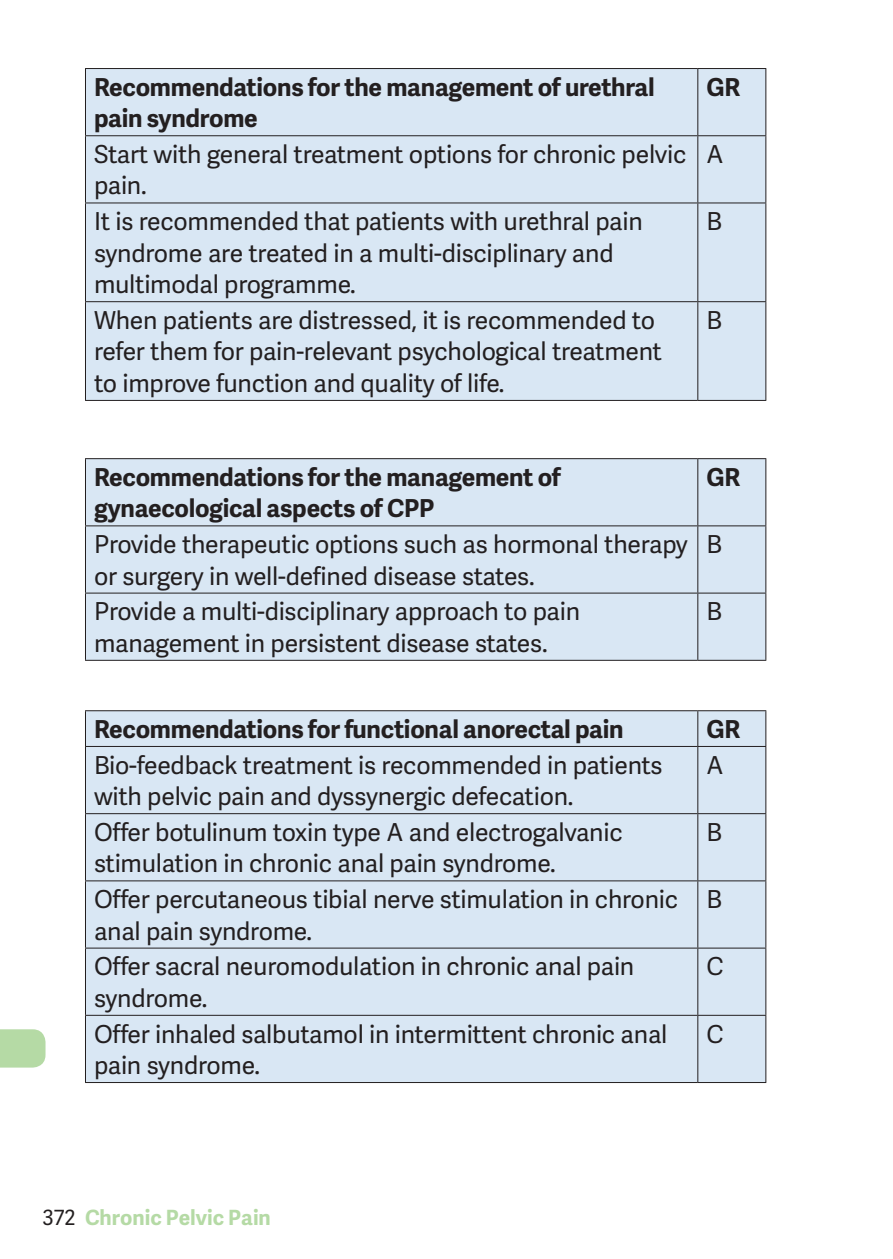
<style>
.page{position:relative;width:893px;height:1259px;background:#fff}
.page>*{position:absolute;margin:0;border:0;box-sizing:border-box;transform-origin:0 0}
.t1{font:24.6px/31.5px "Adelle Sans";letter-spacing:-.01em;color:#231f20}
.t2{font:700 24.6px/31.5px "Adelle Sans";letter-spacing:-.01em;color:#231f20}
.t3{font:700 21px "Adelle Sans";color:#b5daa5}
.s1{font-weight:400;color:#231f20}
</style>
<div class="page">
<svg style="left:0;top:1029px;width:46px;height:38px;background:#b8dba9"></svg>
<div style="left:86px;top:69px;width:679px;height:331px;background:#d9e7f4"></div>
<hr style="left:697px;top:69px;width:1px;height:66px;background:#231f20">
<hr style="left:85px;top:135px;width:613px;height:1px;background:#231f20">
<hr style="left:698px;top:135px;width:68px;height:1px;background:#231f20">
<hr style="left:697px;top:136px;width:1px;height:66px;background:#231f20">
<hr style="left:85px;top:202px;width:613px;height:1px;background:#231f20">
<hr style="left:698px;top:202px;width:68px;height:1px;background:#231f20">
<hr style="left:697px;top:203px;width:1px;height:98px;background:#231f20">
<hr style="left:85px;top:301px;width:613px;height:1px;background:#231f20">
<hr style="left:698px;top:301px;width:68px;height:1px;background:#231f20">
<hr style="left:697px;top:302px;width:1px;height:98px;background:#231f20">
<hr style="left:85px;top:400px;width:613px;height:1px;background:#231f20">
<hr style="left:698px;top:400px;width:68px;height:1px;background:#231f20">
<hr style="left:85px;top:68px;width:613px;height:1px;background:#231f20">
<hr style="left:85px;top:69px;width:1px;height:66px;background:#231f20">
<hr style="left:698px;top:68px;width:68px;height:1px;background:#231f20">
<hr style="left:765px;top:69px;width:1px;height:66px;background:#231f20">
<hr style="left:85px;top:136px;width:1px;height:66px;background:#231f20">
<hr style="left:765px;top:136px;width:1px;height:66px;background:#231f20">
<hr style="left:85px;top:203px;width:1px;height:98px;background:#231f20">
<hr style="left:765px;top:203px;width:1px;height:98px;background:#231f20">
<hr style="left:85px;top:302px;width:1px;height:98px;background:#231f20">
<hr style="left:765px;top:302px;width:1px;height:98px;background:#231f20">
<div style="left:86px;top:459px;width:679px;height:201px;background:#d9e7f4"></div>
<hr style="left:697px;top:459px;width:1px;height:66px;background:#231f20">
<hr style="left:697px;top:526px;width:1px;height:66px;background:#231f20">
<hr style="left:85px;top:592px;width:613px;height:1px;background:#231f20">
<hr style="left:698px;top:592px;width:68px;height:1px;background:#231f20">
<hr style="left:697px;top:593px;width:1px;height:67px;background:#231f20">
<hr style="left:85px;top:660px;width:613px;height:1px;background:#231f20">
<hr style="left:698px;top:660px;width:68px;height:1px;background:#231f20">
<hr style="left:85px;top:525px;width:613px;height:1px;background:#231f20">
<hr style="left:698px;top:525px;width:68px;height:1px;background:#231f20">
<hr style="left:85px;top:458px;width:613px;height:1px;background:#231f20">
<hr style="left:85px;top:459px;width:1px;height:66px;background:#231f20">
<hr style="left:698px;top:458px;width:68px;height:1px;background:#231f20">
<hr style="left:765px;top:459px;width:1px;height:66px;background:#231f20">
<hr style="left:85px;top:526px;width:1px;height:66px;background:#231f20">
<hr style="left:765px;top:526px;width:1px;height:66px;background:#231f20">
<hr style="left:85px;top:593px;width:1px;height:67px;background:#231f20">
<hr style="left:765px;top:593px;width:1px;height:67px;background:#231f20">
<div style="left:86px;top:711px;width:679px;height:371px;background:#d9e7f4"></div>
<hr style="left:697px;top:711px;width:1px;height:35px;background:#231f20">
<hr style="left:85px;top:746px;width:613px;height:1px;background:#231f20">
<hr style="left:698px;top:746px;width:68px;height:1px;background:#231f20">
<hr style="left:697px;top:747px;width:1px;height:66px;background:#231f20">
<hr style="left:85px;top:813px;width:613px;height:1px;background:#231f20">
<hr style="left:698px;top:813px;width:68px;height:1px;background:#231f20">
<hr style="left:697px;top:814px;width:1px;height:66px;background:#231f20">
<hr style="left:85px;top:880px;width:613px;height:1px;background:#231f20">
<hr style="left:698px;top:880px;width:68px;height:1px;background:#231f20">
<hr style="left:697px;top:881px;width:1px;height:66px;background:#231f20">
<hr style="left:85px;top:947px;width:613px;height:1px;background:#231f20">
<hr style="left:698px;top:947px;width:68px;height:1px;background:#231f20">
<hr style="left:697px;top:948px;width:1px;height:67px;background:#231f20">
<hr style="left:85px;top:1014px;width:613px;height:1px;background:#231f20">
<hr style="left:698px;top:1014px;width:68px;height:1px;background:#231f20">
<hr style="left:697px;top:1015px;width:1px;height:67px;background:#231f20">
<hr style="left:85px;top:1082px;width:613px;height:1px;background:#231f20">
<hr style="left:698px;top:1082px;width:68px;height:1px;background:#231f20">
<hr style="left:85px;top:710px;width:613px;height:1px;background:#231f20">
<hr style="left:85px;top:711px;width:1px;height:35px;background:#231f20">
<hr style="left:698px;top:710px;width:68px;height:1px;background:#231f20">
<hr style="left:765px;top:711px;width:1px;height:35px;background:#231f20">
<hr style="left:85px;top:747px;width:1px;height:66px;background:#231f20">
<hr style="left:765px;top:747px;width:1px;height:66px;background:#231f20">
<hr style="left:85px;top:814px;width:1px;height:66px;background:#231f20">
<hr style="left:765px;top:814px;width:1px;height:66px;background:#231f20">
<hr style="left:85px;top:881px;width:1px;height:66px;background:#231f20">
<hr style="left:765px;top:881px;width:1px;height:66px;background:#231f20">
<hr style="left:85px;top:948px;width:1px;height:67px;background:#231f20">
<hr style="left:765px;top:948px;width:1px;height:67px;background:#231f20">
<hr style="left:85px;top:1015px;width:1px;height:67px;background:#231f20">
<hr style="left:765px;top:1015px;width:1px;height:67px;background:#231f20">
<p class="t2" style="left:94px;top:70px;width:562px">Recommendations for the management of urethral pain syndrome</p>
<p class="t2" style="left:706px;top:70px;width:35px">GR</p>
<p class="t1" style="left:94px;top:138px;width:594px">Start with general treatment options for chronic pelvic pain.</p>
<p class="t1" style="left:706px;top:138px;width:19px">A</p>
<p class="t1" style="left:94px;top:205px;width:550px">It is recommended that patients with urethral pain syndrome are treated in a multi-disciplinary and multimodal programme.</p>
<p class="t1" style="left:706px;top:205px;width:17px">B</p>
<p class="t1" style="left:94px;top:304px;width:569px">When patients are distressed, it is recommended to refer them for pain-relevant psychological treatment to improve function and quality of life.</p>
<p class="t1" style="left:706px;top:304px;width:17px">B</p>
<p class="t2" style="left:94px;top:460px;width:468px">Recommendations for the management of gynaecological aspects of CPP</p>
<p class="t2" style="left:706px;top:460px;width:35px">GR</p>
<p class="t1" style="left:94px;top:528px;width:595px">Provide therapeutic options such as hormonal therapy or surgery in well-defined disease states.</p>
<p class="t1" style="left:706px;top:528px;width:17px">B</p>
<p class="t1" style="left:94px;top:595px;width:488px">Provide a multi-disciplinary approach to pain management in persistent disease states.</p>
<p class="t1" style="left:706px;top:595px;width:17px">B</p>
<p class="t2" style="left:94px;top:712px;width:531px">Recommendations for functional anorectal pain</p>
<p class="t2" style="left:706px;top:712px;width:35px">GR</p>
<p class="t1" style="left:94px;top:748px;width:570px">Bio-feedback treatment is recommended in patients with pelvic pain and dyssynergic defecation.</p>
<p class="t1" style="left:706px;top:748px;width:19px">A</p>
<p class="t1" style="left:94px;top:815px;width:530px">Offer botulinum toxin type A and electrogalvanic stimulation in chronic anal pain syndrome.</p>
<p class="t1" style="left:706px;top:815px;width:17px">B</p>
<p class="t1" style="left:94px;top:883px;width:586px">Offer percutaneous tibial nerve stimulation in chronic anal pain syndrome.</p>
<p class="t1" style="left:706px;top:883px;width:17px">B</p>
<p class="t1" style="left:94px;top:950px;width:542px">Offer sacral neuromodulation in chronic anal pain syndrome.</p>
<p class="t1" style="left:706px;top:950px;width:19px">C</p>
<p class="t1" style="left:94px;top:1017px;width:575px">Offer inhaled salbutamol in intermittent chronic anal pain syndrome.</p>
<p class="t1" style="left:706px;top:1017px;width:19px">C</p>
<p class="t3" style="left:43px;top:1202px;width:230px"><span class="s1">372</span> Chronic Pelvic Pain</p>
</div>
